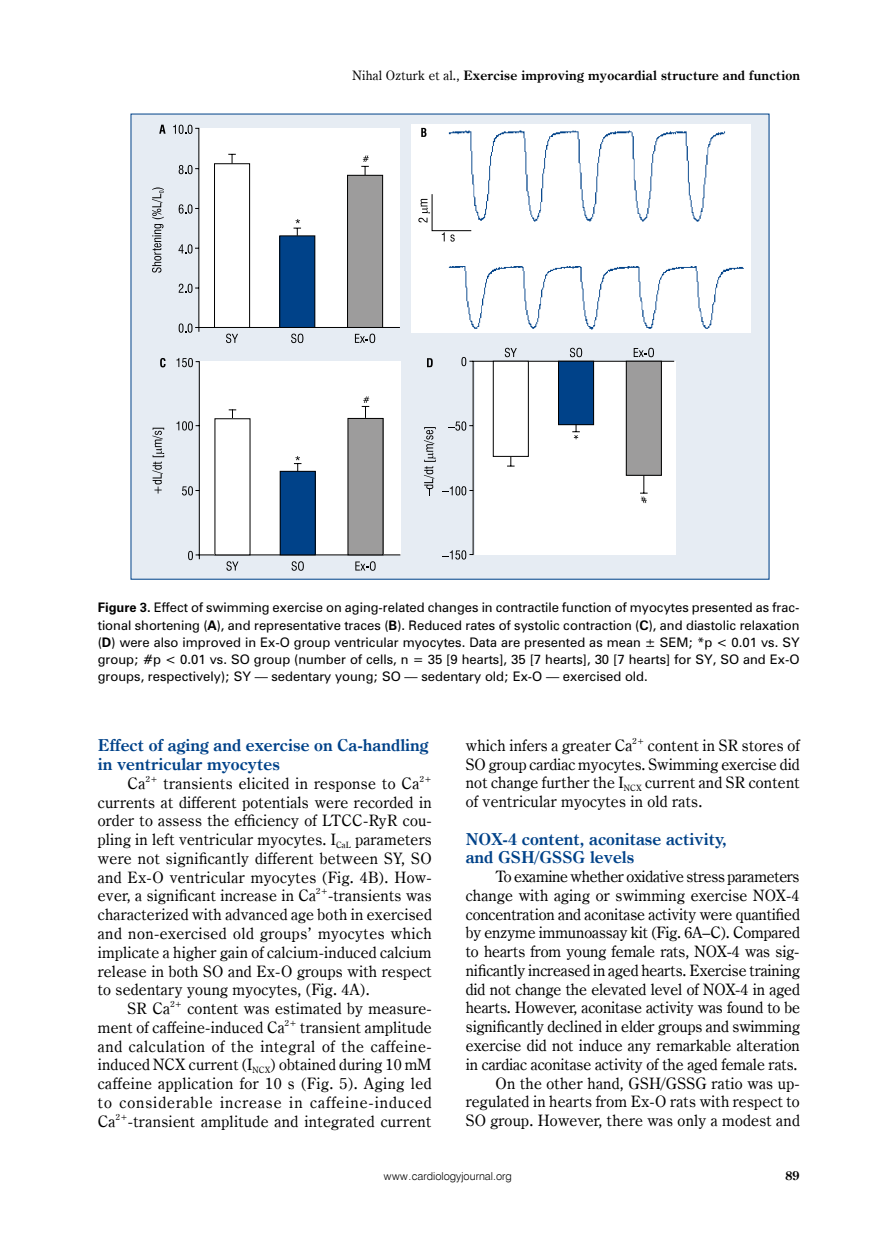
<style>
.page{position:relative;width:872px;height:1234px;background:#fff}
.page>*{position:absolute;margin:0;border:0;box-sizing:border-box;transform-origin:0 0}
.t1{font:700 16.5px/18.8px "Century Oldst EU";color:#004289}
.t2{font:15.75px/18.8px "Century Oldst EU";letter-spacing:-.005em;color:#000;text-align:justify}
.t3{font:15.75px "Century Oldst EU";letter-spacing:.015em;color:#000}
.t4{font:700 13.05px "Century Oldst EU";letter-spacing:.015em;color:#000}
.t5{font:700 12.75px "Century Oldst EU";color:#000}
.t6{font:12px/17.2px "Zurich PL";color:#000;text-align:justify}
.t7{font:10.95px "Swis 721 Lt EU";color:#000}
.t8{font:8.7px "Century Oldst EU";color:#000}
.s1{font-weight:400}
.s2{font-weight:700}
</style>
<div class="page">
<div style="left:131px;top:114px;width:638px;height:465px;background:#e6ecf3"></div>
<svg style="left:159px;top:125px;width:7px;height:9px"></svg>
<svg style="left:160px;top:358px;width:5px;height:9px"></svg>
<svg style="left:427px;top:358px;width:6px;height:9px"></svg>
<svg style="left:152px;top:187px;width:12px;height:85px"></svg>
<svg style="left:152px;top:427px;width:12px;height:66px"></svg>
<svg style="left:424px;top:427px;width:12px;height:68px"></svg>
<svg style="left:173px;top:125px;width:227px;height:218px"></svg>
<svg style="left:176px;top:358px;width:225px;height:212px"></svg>
<div style="left:411px;top:124px;width:340px;height:209px;background:#fff"></div>
<img style="left:448px;top:130px;width:296px;height:200px">
<svg style="left:421px;top:128px;width:5px;height:9px"></svg>
<svg style="left:418px;top:193px;width:54px;height:48px"></svg>
<svg style="left:443px;top:348px;width:232px;height:211px"></svg>
<p class="t4" style="left:352px;top:67px;width:449px"><span class="s1">Nihal Ozturk et al.,</span> Exercise improving myocardial structure and function</p>
<p class="t6" style="left:98px;top:599px;width:703px"><span class="s2">Figure 3.</span> Effect of swimming exercise on aging-related changes in contractile function of myocytes presented as frac&shy;tional shortening (<span class="s2">A</span>), and representative traces (<span class="s2">B</span>). Reduced rates of systolic contraction (<span class="s2">C</span>), and diastolic relaxation (<span class="s2">D</span>) were also improved in Ex-O group ventricular myocytes. Data are presented as mean ± SEM; *p &lt; 0.01 vs. SY group; #p &lt; 0.01 vs. SO group (number of cells, n = 35 [9 hearts], 35 [7 hearts], 30 [7 hearts] for SY, SO and Ex-O groups, respectively); SY — sedentary young; SO — sedentary old; Ex-O — exercised old.</p>
<p class="t1" style="left:98px;top:736px;width:332px">Effect of aging and exercise on Ca-handling in ventricular myocytes</p>
<p class="t2" style="left:98px;top:774px;width:335px;text-indent:30px">Ca<sup>2+</sup> transients elicited in response to Ca<sup>2+ </sup>currents at different potentials were recorded in order to assess the efficiency of LTCC-RyR cou&shy;pling in left ventricular myocytes. I<sub>CaL</sub> parameters were not significantly different between SY, SO and Ex-O ventricular myocytes (Fig. 4B). How&shy;ever, a significant increase in Ca<sup>2+</sup>-transients was characterized with advanced age both in exercised and non-exercised old groups’ myocytes which implicate a higher gain of calcium-induced calcium release in both SO and Ex-O groups with respect to sedentary young myocytes, (Fig. 4A).</p>
<p class="t2" style="left:98px;top:999px;width:335px;text-indent:30px">SR Ca<sup>2+</sup> content was estimated by measure&shy;ment of caffeine-induced Ca<sup>2+</sup> transient amplitude and calculation of the integral of the caffeine&shy;induced NCX current (I<sub>NCX</sub>) obtained during 10 mM caffeine application for 10 s (Fig. 5). Aging led to considerable increase in caffeine-induced Ca<sup>2+</sup>-transient amplitude and integrated current</p>
<p class="t3" style="left:466px;top:735px;width:168px">which infers a greater Ca</p>
<p class="t8" style="left:632px;top:735px;width:13px">2+</p>
<p class="t2" style="left:466px;top:736px;width:335px;text-indent:182px">content in SR stores of SO group cardiac myocytes. Swimming exercise did not change further the I<sub>NCX</sub> current and SR content of ventricular myocytes in old rats.</p>
<p class="t1" style="left:466px;top:829px;width:262px">NOX-4 content, aconitase activity, and GSH/GSSG levels</p>
<p class="t2" style="left:466px;top:867px;width:336px;text-align:right">To examine whether oxidative stress parameters change with aging or swimming exercise NOX-4 concentration and aconitase activity were quantified by enzyme immunoassay kit (Fig. 6A–C). Compared to hearts from young female rats, NOX-4 was sig&shy;nificantly increased in aged hearts. Exercise training did not change the elevated level of NOX-4 in aged hearts. However, aconitase activity was found to be significantly declined in elder groups and swimming exercise did not induce any remarkable alteration in cardiac aconitase activity of the aged female rats.<br>On the other hand, GSH/GSSG ratio was up&shy;regulated in hearts from Ex-O rats with respect to SO group. However, there was only a modest and</p>
<p class="t7" style="left:384px;top:1169px;width:129px">www.cardiologyjournal.org</p>
<p class="t5" style="left:785px;top:1167px;width:16px">89</p>
</div>
